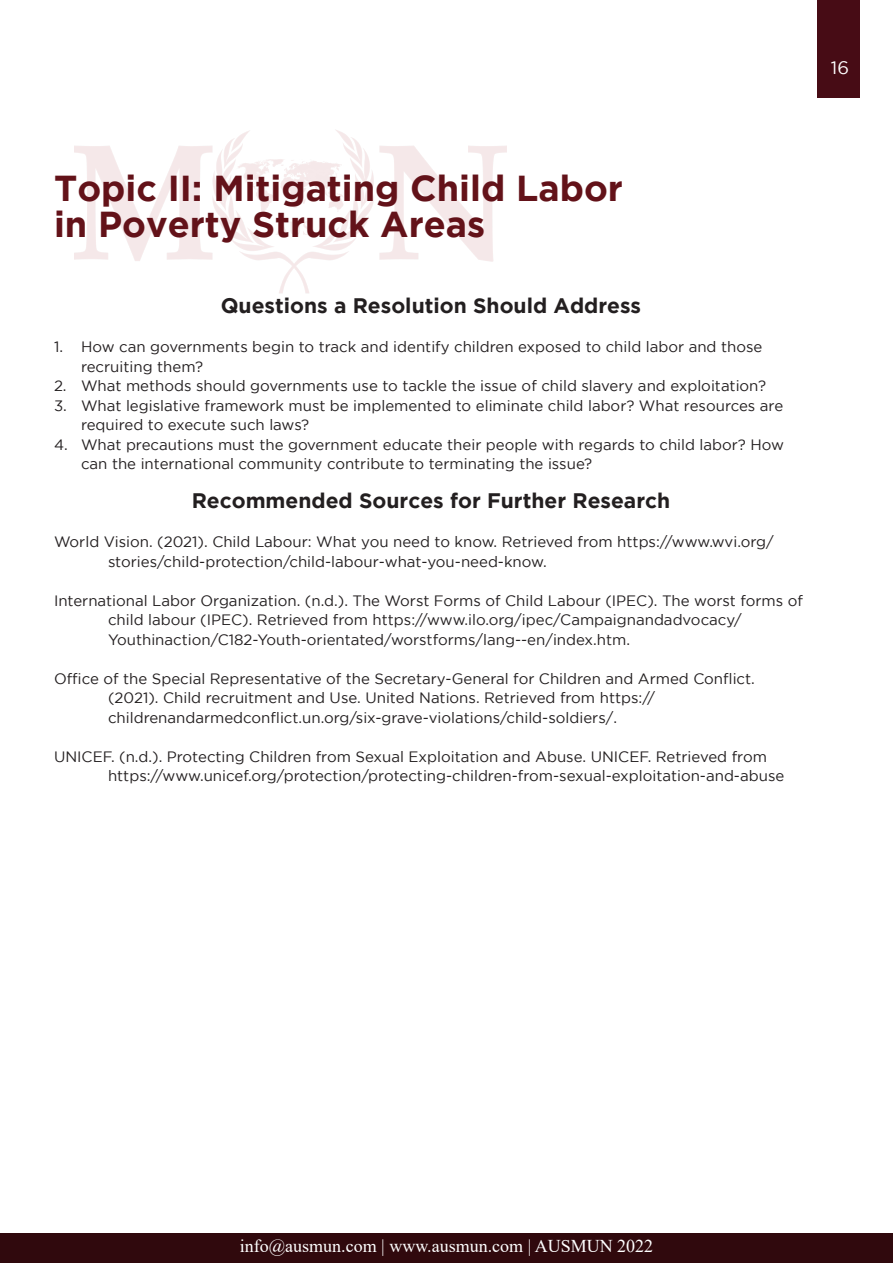
<style>
.page{position:relative;width:893px;height:1263px;background:#fff}
.page>*{position:absolute;margin:0;border:0;box-sizing:border-box;transform-origin:0 0}
.t1{font:700 36px "Gotham";color:#631219}
.t2{font:700 21px "Gotham";color:#231f20}
.t3{font:18px "Times New Roman";color:#fff}
.t4{font:18px "Gotham";color:#fff}
.t5{font:15px/19.5px "Gotham";color:#231f20}
</style>
<div class="page">
<div style="left:818px;top:0;width:42px;height:98px;background:#470c15"></div>
<div style="left:0;top:1233px;width:893px;height:30px;background:#30090d"></div>
<img style="left:74px;top:130px;width:432px;height:163px">
<p class="t4" style="left:831px;top:58px;width:20px">16</p>
<p class="t1" style="left:54px;top:168px;width:570px">Topic II: Mitigating Child Labor</p>
<p class="t1" style="left:54px;top:204px;width:433px">in Poverty Struck Areas</p>
<p class="t2" style="left:221px;top:293px;width:422px">Questions a Resolution Should Address</p>
<p class="t5" style="left:81px;top:337px;width:683px;text-indent:-27px">1. How can governments begin to track and identify children exposed to child labor and those recruiting them?</p>
<p class="t5" style="left:54px;top:376px;width:714px">2. What methods should governments use to tackle the issue of child slavery and exploitation?</p>
<p class="t5" style="left:81px;top:395px;width:704px;text-indent:-27px">3. What legislative framework must be implemented to eliminate child labor? What resources are required to execute such laws?</p>
<p class="t5" style="left:81px;top:434px;width:705px;text-indent:-27px">4. What precautions must the government educate their people with regards to child labor? How can the international community contribute to terminating the issue?</p>
<p class="t2" style="left:192px;top:488px;width:480px">Recommended Sources for Further Research</p>
<p class="t5" style="left:108px;top:532px;width:667px;text-indent:-54px">World Vision. (2021). Child Labour: What you need to know. Retrieved from https://www.wvi.org/ stories/child-protection/child-labour-what-you-need-know.</p>
<p class="t5" style="left:54px;top:590px;width:750px">International Labor Organization. (n.d.). The Worst Forms of Child Labour (IPEC). The worst forms of</p>
<p class="t5" style="left:108px;top:610px;width:635px">child labour (IPEC). Retrieved from https://www.ilo.org/ipec/Campaignandadvocacy/<br>Youthinaction/C182-Youth-orientated/worstforms/lang--en/index.htm.</p>
<p class="t5" style="left:54px;top:668px;width:702px">Office of the Special Representative of the Secretary-General for Children and Armed Conflict.</p>
<p class="t5" style="left:108px;top:688px;width:549px">(2021). Child recruitment and Use. United Nations. Retrieved from https:// childrenandarmedconflict.un.org/six-grave-violations/child-soldiers/.</p>
<p class="t5" style="left:108px;top:746px;width:678px;text-indent:-54px">UNICEF. (n.d.). Protecting Children from Sexual Exploitation and Abuse. UNICEF. Retrieved from https://www.unicef.org/protection/protecting-children-from-sexual-exploitation-and-abuse</p>
<p class="t3" style="left:240px;top:1233px;width:415px">info@ausmun.com | www.ausmun.com | AUSMUN 2022</p>
</div>
